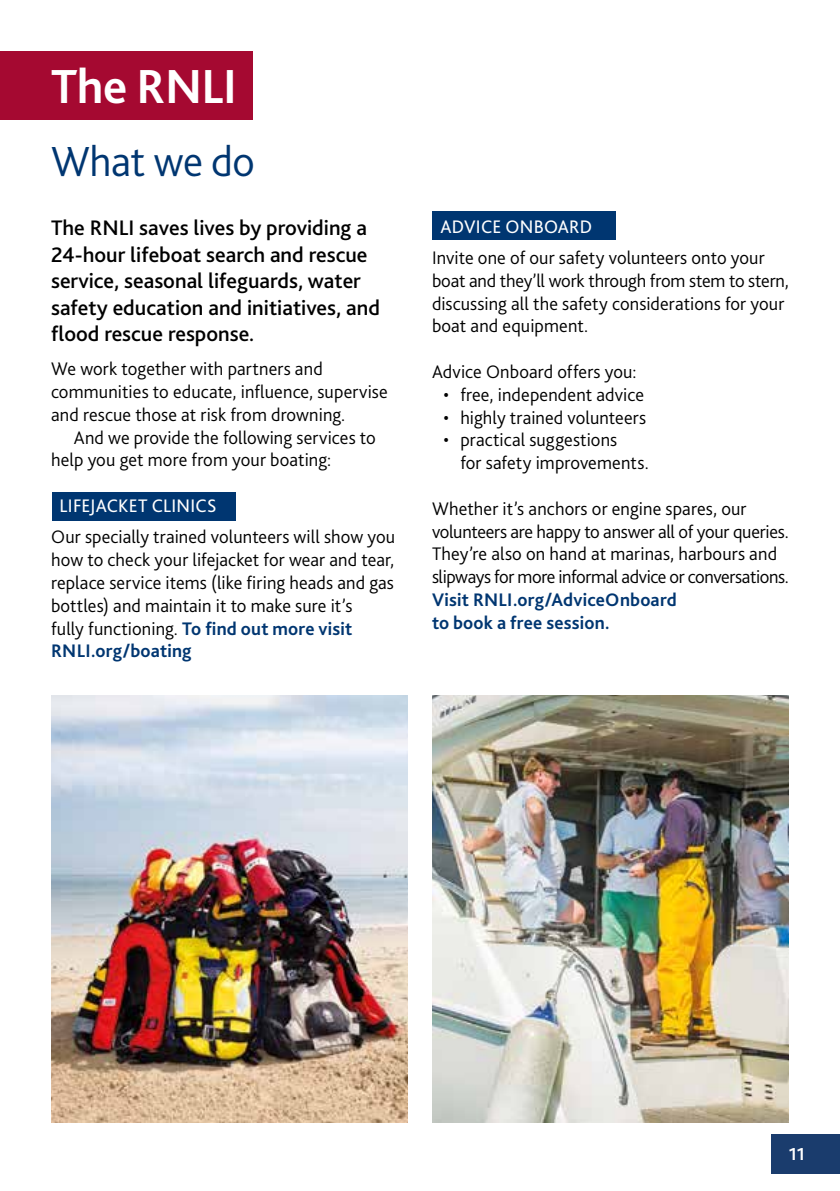
<style>
.page{position:relative;width:840px;height:1191px;background:#fff}
.page>*{position:absolute;margin:0;border:0;box-sizing:border-box;transform-origin:0 0}
.t1{font:700 50px "Bliss 2";letter-spacing:-.01em;color:#fff}
.t2{font:300 44px "Bliss 2";letter-spacing:-.01em;color:#003671}
.t3{font:500 22px/26.4px "Bliss 2";color:#000}
.t4{font:300 19px/22.8px "Bliss 2";letter-spacing:.005em;color:#000}
.t5{font:700 19px/22.8px "Bliss 2";letter-spacing:.01em;color:#003671}
.t6{font:19px "Bliss 2";letter-spacing:.015em;color:#fff}
.t7{font:700 18px "Bliss 2";color:#fff}
.s1{font-weight:700;color:#003671}
</style>
<div class="page">
<img style="left:432px;top:695px;width:356px;height:428px">
<div style="left:52px;top:492px;width:184px;height:28px;background:#003671"></div>
<div style="left:432px;top:211px;width:183px;height:29px;background:#003671"></div>
<img style="left:51px;top:695px;width:357px;height:428px">
<div style="left:0;top:51px;width:252px;height:68px;background:#a50931"></div>
<div style="left:771px;top:1134px;width:68px;height:40px;background:#1a3c6d"></div>
<h1 class="t1" style="left:51px;top:56px;width:187px">The RNLI</h1>
<h2 class="t2" style="left:51px;top:134px;width:205px">What we do</h2>
<p class="t3" style="left:51px;top:215px;width:330px">The RNLI saves lives by providing a 24-hour lifeboat search and rescue service, seasonal lifeguards, water safety education and initiatives, and flood rescue response.</p>
<p class="t4" style="left:51px;top:357px;width:338px">We work together with partners and communities to educate, influence, supervise and rescue those at risk from drowning.</p>
<p class="t4" style="left:51px;top:426px;width:326px;text-indent:23px">And we provide the following services to help you get more from your boating:</p>
<p class="t6" style="left:60px;top:494px;width:158px">LIFEJACKET CLINICS</p>
<p class="t4" style="left:51px;top:525px;width:345px">Our specially trained volunteers will show you how to check your lifejacket for wear and tear, replace service items (like firing heads and gas bottles) and maintain it to make sure it’s<br>fully functioning. <span class="s1">To find out more visit RNLI.org/boating</span></p>
<p class="t6" style="left:440px;top:214px;width:153px">ADVICE ONBOARD</p>
<p class="t4" style="left:432px;top:246px;width:358px">Invite one of our safety volunteers onto your boat and they’ll work through from stem to stern, discussing all the safety considerations for your boat and equipment.</p>
<p class="t4" style="left:432px;top:360px;width:206px">Advice Onboard offers you:</p>
<p class="t4" style="left:443px;top:383px;width:202px">• free, independent advice</p>
<p class="t4" style="left:443px;top:406px;width:204px">• highly trained volunteers</p>
<p class="t4" style="left:460px;top:428px;width:190px;text-indent:-17px">• practical suggestions<br>for safety improvements.</p>
<p class="t4" style="left:432px;top:497px;width:358px">Whether it’s anchors or engine spares, our volunteers are happy to answer all of your queries.<br>They’re also on hand at marinas, harbours and slipways for more informal advice or conversations.</p>
<p class="t5" style="left:432px;top:588px;width:246px">Visit RNLI.org/AdviceOnboard to book a free session.</p>
<p class="t7" style="left:788px;top:1143px;width:17px">11</p>
</div>
